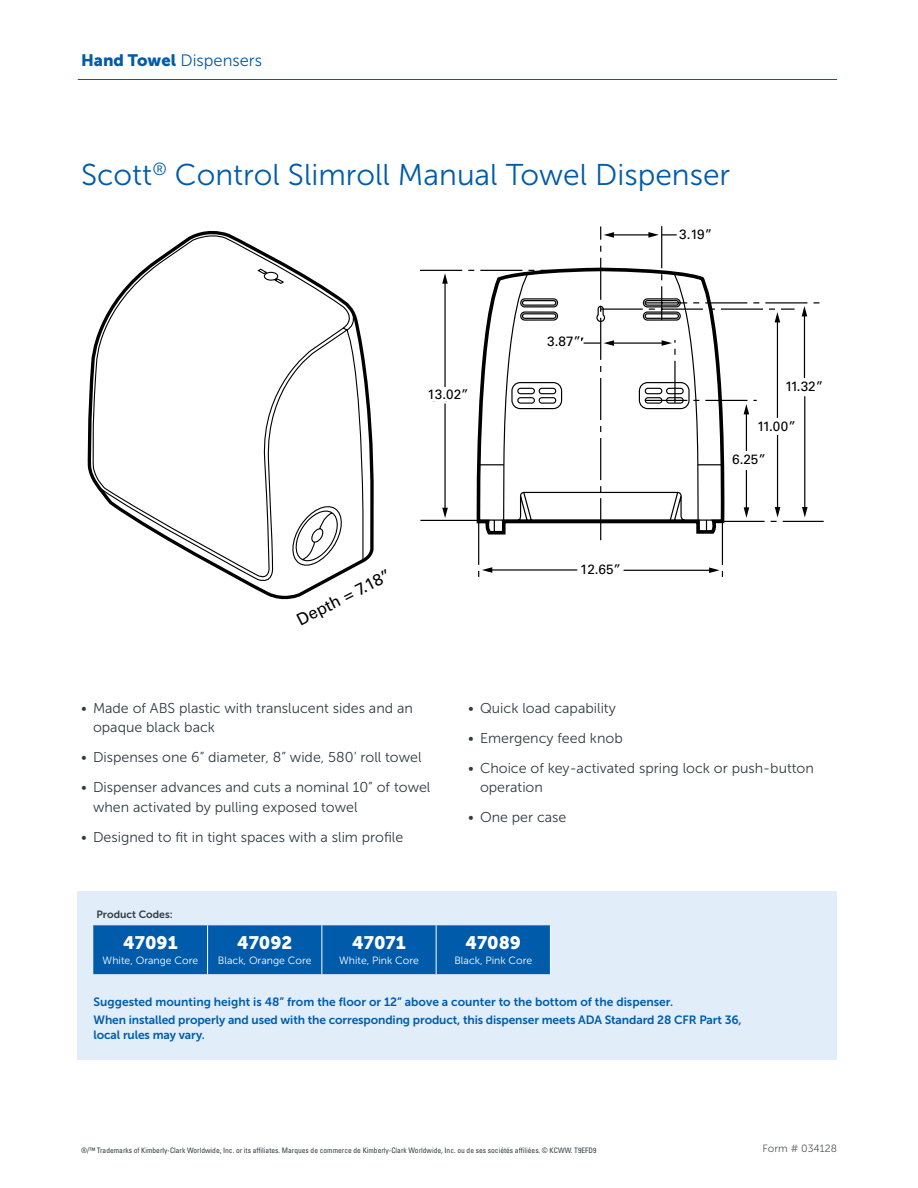
<style>
.page{position:relative;width:918px;height:1188px;background:#fff}
.page>*{position:absolute;margin:0;border:0;box-sizing:border-box;transform-origin:0 0}
.t1{font:30px "Museo Sans 300";color:#005cab}
.t2{font:18px "Museo Sans 900";color:#fff}
.t3{font:16.5px "Museo Sans 300";color:#005cab}
.t4{font:16.5px "Univers LT Std";color:#000}
.t5{font:700 14.4px "Univers";color:#000}
.t6{font:14.25px/19.5px "Museo Sans 300";color:#303c42}
.t7{font:13.5px "Univers LT Std";color:#000}
.t8{font:12px/15px "Museo Sans 700";letter-spacing:-.01em;color:#005cab}
.t9{font:10.5px "Museo Sans 300";color:#fff}
.t10{font:10.5px "Museo Sans 700";color:#303c42}
.t11{font:10.5px "Museo Sans 300";color:#55575a}
.Legal_Text{font:condensed 7.5px "Univers LT Std";color:#303c42}
.s1{font-family:"Museo Sans 900"}
</style>
<div class="page">
<div style="left:78px;top:891px;width:759px;height:169px;background:#e1eef9"></div>
<hr style="left:78px;top:79px;width:759px;height:1px;background:#005cab">
<div style="left:93px;top:925px;width:457px;height:49px;background:#005cab"></div>
<hr style="left:207px;top:925px;width:1px;height:49px;background:#fff">
<hr style="left:321px;top:925px;width:1px;height:49px;background:#fff">
<hr style="left:550px;top:925px;width:1px;height:49px;background:#fff">
<hr style="left:436px;top:925px;width:1px;height:49px;background:#fff">
<svg style="left:88px;top:231px;width:285px;height:331px"></svg>
<svg style="left:91px;top:232px;width:273px;height:367px"></svg>
<svg style="left:420px;top:226px;width:404px;height:351px"></svg>
<div style="left:677px;top:228px;width:38px;height:13px;background:#fff"></div>
<div style="left:543px;top:334px;width:38px;height:13px;background:#fff"></div>
<div style="left:424px;top:387px;width:48px;height:13px;background:#fff"></div>
<div style="left:579px;top:564px;width:43px;height:26px;background:#fff"></div>
<div style="left:785px;top:378px;width:40px;height:16px;background:#fff"></div>
<div style="left:757px;top:418px;width:40px;height:16px;background:#fff"></div>
<div style="left:729px;top:451px;width:40px;height:16px;background:#fff"></div>
<p class="t3" style="left:81px;top:52px;width:183px"><span class="s1">Hand Towel</span> Dispensers</p>
<p class="t1" style="left:81px;top:158px;width:651px">Scott<sup>®</sup> Control Slimroll Manual Towel Dispenser</p>
<p class="t7" style="left:428px;top:386px;width:43px">13.02”</p>
<p class="t5" style="left:424px;top:386px;width:44px">13.02”</p>
<p class="t4" style="left:294px;top:612px;width:105px;rotate:-27deg">Depth = 7.18”</p>
<p class="t7" style="left:547px;top:333px;width:35px">3.87”</p>
<p class="t5" style="left:549px;top:333px;width:37px">3.87”</p>
<p class="t7" style="left:580px;top:561px;width:43px">12.65”</p>
<p class="t5" style="left:579px;top:561px;width:45px">12.65”</p>
<p class="t5" style="left:681px;top:225px;width:33px">3.19”</p>
<p class="t7" style="left:679px;top:227px;width:34px">3.19”</p>
<p class="t7" style="left:785px;top:378px;width:40px">11.32”</p>
<p class="t7" style="left:757px;top:418px;width:40px">11.00”</p>
<p class="t7" style="left:732px;top:451px;width:35px">6.25”</p>
<p class="t5" style="left:785px;top:378px;width:42px">11.32”</p>
<p class="t5" style="left:757px;top:417px;width:42px">11.00”</p>
<p class="t5" style="left:729px;top:452px;width:38px">6.25”</p>
<p class="t6" style="left:93px;top:698px;width:321px;text-indent:-12px">• Made of ABS plastic with translucent sides and an opaque black back</p>
<p class="t6" style="left:81px;top:748px;width:342px">• Dispenses one 6” diameter, 8” wide, 580’ roll towel</p>
<p class="t6" style="left:93px;top:778px;width:339px;text-indent:-12px">• Dispenser advances and cuts a nominal 10” of towel when activated by pulling exposed towel</p>
<p class="t6" style="left:81px;top:827px;width:324px">• Designed to fit in tight spaces with a slim profile</p>
<p class="t6" style="left:468px;top:698px;width:149px">• Quick load capability</p>
<p class="t6" style="left:468px;top:728px;width:156px">• Emergency feed knob</p>
<p class="t6" style="left:480px;top:758px;width:335px;text-indent:-12px">• Choice of key-activated spring lock or push-button operation</p>
<p class="t6" style="left:468px;top:808px;width:100px">• One per case</p>
<p class="t10" style="left:97px;top:909px;width:78px">Product Codes:</p>
<p class="t2" style="left:123px;top:932px;width:56px">47091</p>
<p class="t9" style="left:103px;top:955px;width:97px">White, Orange Core</p>
<p class="t2" style="left:237px;top:932px;width:57px">47092</p>
<p class="t9" style="left:218px;top:955px;width:95px">Black, Orange Core</p>
<p class="t2" style="left:352px;top:932px;width:55px">47071</p>
<p class="t9" style="left:339px;top:955px;width:81px">White, Pink Core</p>
<p class="t2" style="left:465px;top:932px;width:57px">47089</p>
<p class="t9" style="left:454px;top:955px;width:79px">Black, Pink Core</p>
<p class="t8" style="left:94px;top:994px;width:581px">Suggested mounting height is 48” from the floor or 12” above a counter to the bottom of the dispenser.</p>
<p class="t8" style="left:94px;top:1012px;width:650px">When installed properly and used with the corresponding product, this dispenser meets ADA Standard 28 CFR Part 36, local rules may vary.</p>
<p class="Legal_Text" style="left:81px;top:1146px;width:517px">®/™ Trademarks of Kimberly-Clark Worldwide, Inc. or its affiliates. Marques de commerce de Kimberly-Clark Worldwide, Inc. ou de ses sociétés affiliées. © KCWW. T9EFD9</p>
<p class="t11" style="left:763px;top:1142px;width:76px">Form # 034128</p>
</div>
